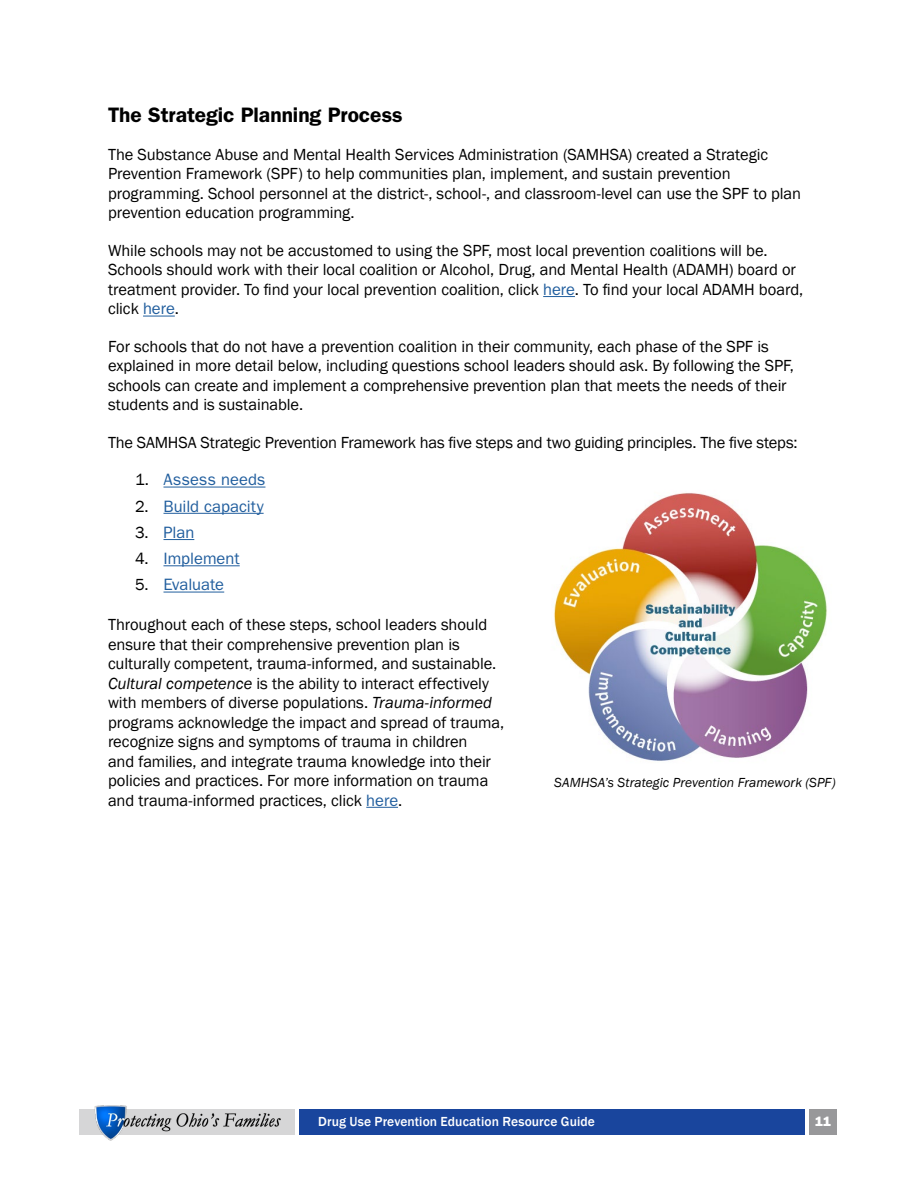
<style>
.page{position:relative;width:918px;height:1188px;background:#fff}
.page>*{position:absolute;margin:0;border:0;box-sizing:border-box;transform-origin:0 0}
.School_Contact{font:600 21px "ITC Franklin Gothic Std";letter-spacing:-.005em;color:#000}
.Body_Copy{font:16.5px/19.5px "Franklin Gothic";letter-spacing:-.005em;color:#000}
.List_1{font:16.5px "ITC Franklin Gothic Std";color:#215e9e}
.Header_2{font:italic 13.5px "Franklin Gothic";letter-spacing:.005em;color:#000}
.t1{font:500 13.5px "Franklin Gothic";letter-spacing:.01em;color:#fff}
.t2{font:13.5px "ITC Franklin Gothic Std Hvy";color:#fff}
.s1{font-family:"ITC Franklin Gothic Std";color:#215e9e}
.s2{font-family:"Franklin Gothic";color:#000}
.s3{font-style:italic}
</style>
<div class="page">
<div style="left:79px;top:1109px;width:216px;height:26px;background:#d6d6d7"></div>
<div style="left:300px;top:1109px;width:505px;height:26px;background:#19459d"></div>
<div style="left:810px;top:1109px;width:27px;height:26px;background:#98989a"></div>
<img style="left:94px;top:1105px;width:187px;height:36px">
<hr style="left:543px;top:296px;width:32px;height:1px;background:#215e9e">
<hr style="left:143px;top:316px;width:32px;height:1px;background:#215e9e">
<hr style="left:164px;top:487px;width:101px;height:1px;background:#215e9e">
<hr style="left:164px;top:513px;width:100px;height:1px;background:#215e9e">
<hr style="left:164px;top:539px;width:30px;height:1px;background:#215e9e">
<hr style="left:164px;top:565px;width:76px;height:1px;background:#215e9e">
<hr style="left:164px;top:592px;width:60px;height:1px;background:#215e9e">
<hr style="left:366px;top:807px;width:32px;height:1px;background:#215e9e">
<img style="left:554px;top:493px;width:273px;height:268px">
<p class="School_Contact" style="left:108px;top:103px;width:296px">The Strategic Planning Process</p>
<p class="Body_Copy" style="left:108px;top:145px;width:695px">The Substance Abuse and Mental Health Services Administration (SAMHSA) created a Strategic Prevention Framework (SPF) to help communities plan, implement, and sustain prevention programming. School personnel at the district-, school-, and classroom-level can use the SPF to plan prevention education programming.</p>
<p class="Body_Copy" style="left:108px;top:241px;width:697px">While schools may not be accustomed to using the SPF, most local prevention coalitions will be.<br>Schools should work with their local coalition or Alcohol, Drug, and Mental Health (ADAMH) board or treatment provider. To find your local prevention coalition, click <span class="s1">here</span>. To find your local ADAMH board, click <span class="s1">here</span>.</p>
<p class="Body_Copy" style="left:108px;top:337px;width:688px">For schools that do not have a prevention coalition in their community, each phase of the SPF is explained in more detail below, including questions school leaders should ask. By following the SPF, schools can create and implement a comprehensive prevention plan that meets the needs of their students and is sustainable.</p>
<p class="Body_Copy" style="left:108px;top:433px;width:691px">The SAMHSA Strategic Prevention Framework has five steps and two guiding principles. The five steps:</p>
<p class="List_1" style="left:135px;top:470px;width:132px"><span class="s2">1.</span> Assess needs</p>
<p class="List_1" style="left:135px;top:497px;width:130px"><span class="s2">2.</span> Build capacity</p>
<p class="List_1" style="left:135px;top:523px;width:61px"><span class="s2">3.</span> Plan</p>
<p class="List_1" style="left:135px;top:549px;width:106px"><span class="s2">4.</span> Implement</p>
<p class="List_1" style="left:135px;top:575px;width:91px"><span class="s2">5.</span> Evaluate</p>
<p class="Body_Copy" style="left:108px;top:615px;width:398px">Throughout each of these steps, school leaders should ensure that their comprehensive prevention plan is culturally competent, trauma-informed, and sustainable.<br><span class="s3">Cultural competence</span> is the ability to interact effectively with members of diverse populations. <span class="s3">Trauma-informed </span>programs acknowledge the impact and spread of trauma, recognize signs and symptoms of trauma in children<br>and families, and integrate trauma knowledge into their policies and practices. For more information on trauma and trauma-informed practices, click <span class="s1">here</span>.</p>
<p class="Header_2" style="left:554px;top:774px;width:283px">SAMHSA’s Strategic Prevention Framework (SPF)</p>
<p class="t1" style="left:318px;top:1113px;width:278px">Drug Use Prevention Education Resource Guide</p>
<p class="t2" style="left:815px;top:1113px;width:18px">11</p>
</div>
